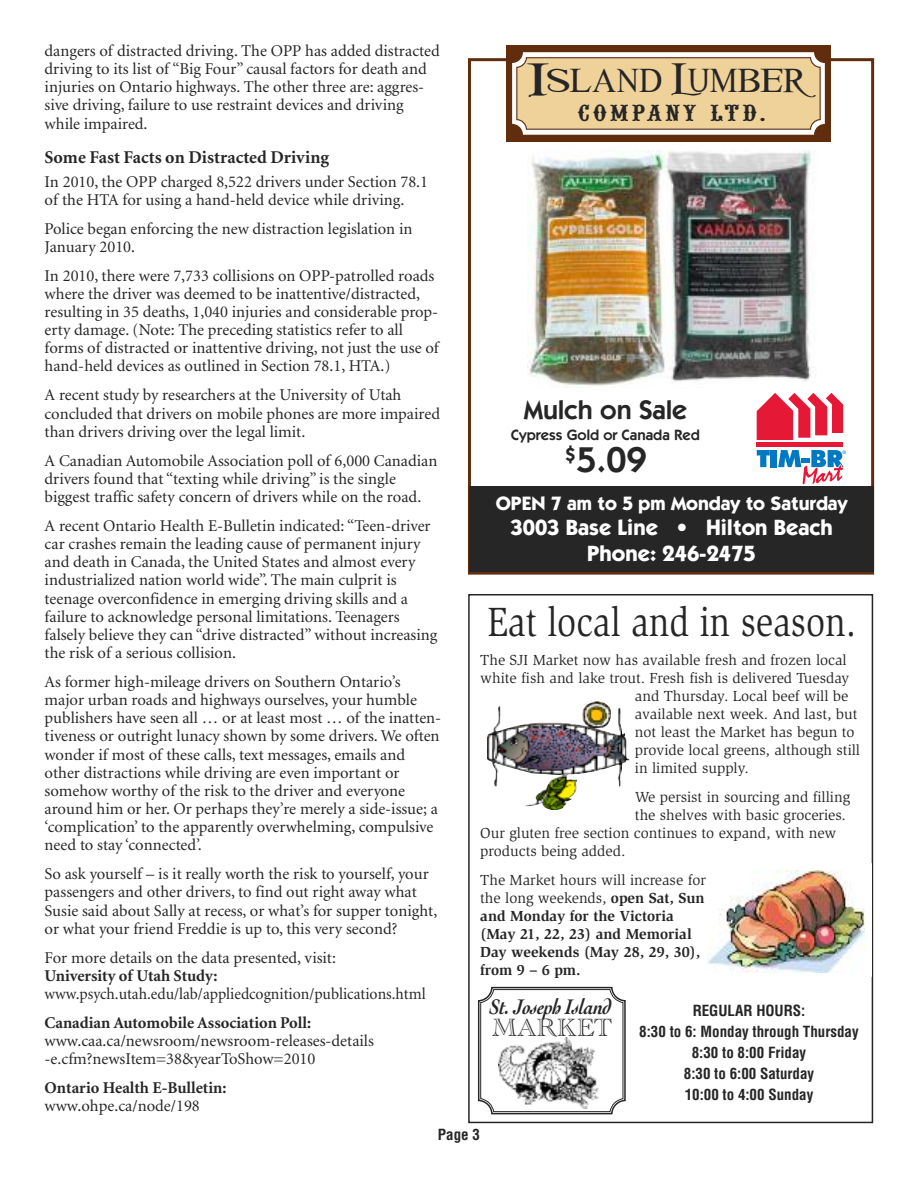
<style>
.page{position:relative;width:918px;height:1188px;background:#fff}
.page>*{position:absolute;margin:0;border:0;box-sizing:border-box;transform-origin:0 0}
.t1{font:42px "Slimbach";color:#272627;scale:.85 1}
.t2{font:36.6px "winob";color:#272627;scale:.94 1}
.t3{font:600 36px "Itc Kabel";color:#272627}
.t4{font:600 27px "Itc Kabel";color:#272627}
.t5{font:25.8px "Academy Engraved Let Plain";color:#272627}
.t6{font:24.45px "URW Wood Typ D";letter-spacing:.1em;color:#272627;scale:1.22 1}
.t7{font:italic 700 22.35px "Cochin";letter-spacing:-.02em;color:#272627;scale:.82 1}
.t8{font:700 22.2px/25.5px "Itc Kabel";color:#fff;text-align:center}
.t9{font:700 19.5px "Itc Kabel";color:#fff}
.t10{font:700 18px "Minion";color:#272627}
.t11{font:16.5px/18.1px "Minion";color:#272627}
.t12{font:700 16.5px "Minion";color:#272627}
.t13{font:16.5px "Minion";color:#272627;scale:.95 1}
.t14{font:15px "Slimbach";color:#272627}
.t15{font:700 15px/18px "Slimbach";color:#272627}
.t16{font:700 condensed 15px/21px "Helvetica";color:#272627;text-align:center}
.t17{font:600 15px "Itc Kabel";color:#272627}
.s1{font-weight:400}
</style>
<div class="page">
<div style="left:468px;top:594px;width:405px;height:529px;border:2px solid #272627"></div>
<svg style="left:478px;top:986px;width:148px;height:129px"></svg>
<img style="left:498px;top:1037px;width:101px;height:72px">
<img style="left:487px;top:701px;width:126px;height:37px">
<div style="left:708px;top:863px;width:164px;height:113px;background:#fff"></div>
<img style="left:708px;top:870px;width:157px;height:102px">
<div style="left:468px;top:58px;width:406px;height:517px;border:3px solid #622d0d"></div>
<div style="left:506px;top:45px;width:325px;height:97px;background:#622d0d"></div>
<div style="left:512px;top:52px;width:313px;height:83px;background:#fff;border-radius:11px"></div>
<svg style="left:516px;top:57px;width:305px;height:73px;background:#e8cb95"></svg>
<div style="left:469px;top:487px;width:405px;height:85px;background:#272627"></div>
<img style="left:528px;top:151px;width:288px;height:236px">
<svg style="left:756px;top:393px;width:90px;height:92px"></svg>
<p class="t11" style="left:45px;top:43px;width:397px">dangers of distracted driving. The OPP has added distracted driving to its list of “Big Four” causal factors for death and injuries on Ontario highways. The other three are: aggres&shy;sive driving, failure to use restraint devices and driving while impaired.</p>
<p class="t10" style="left:45px;top:150px;width:286px">Some Fast Facts on Distracted Driving</p>
<p class="t11" style="left:45px;top:173px;width:385px">In 2010, the OPP charged 8,522 drivers under Section 78.1 of the HTA for using a hand-held device while driving.</p>
<p class="t11" style="left:45px;top:221px;width:369px">Police began enforcing the new distraction legislation in<br>January 2010.</p>
<p class="t11" style="left:45px;top:268px;width:396px">In 2010, there were 7,733 collisions on OPP-patrolled roads where the driver was deemed to be inattentive/distracted, resulting in 35 deaths, 1,040 injuries and considerable prop&shy;erty damage. (Note: The preceding statistics refer to all forms of distracted or inattentive driving, not just the use of hand-held devices as outlined in Section 78.1, HTA.)</p>
<p class="t11" style="left:45px;top:387px;width:397px">A recent study by researchers at the University of Utah concluded that drivers on mobile phones are more impaired than drivers driving over the legal limit.</p>
<p class="t11" style="left:45px;top:453px;width:394px">A Canadian Automobile Association poll of 6,000 Canadian drivers found that “texting while driving” is the single biggest traffic safety concern of drivers while on the road.</p>
<p class="t11" style="left:45px;top:518px;width:394px">A recent Ontario Health E-Bulletin indicated: “Teen-driver car crashes remain the leading cause of permanent injury and death in Canada, the United States and almost every industrialized nation world wide”. The main culprit is teenage overconfidence in emerging driving skills and a failure to acknowledge personal limitations. Teenagers falsely believe they can “drive distracted” without increasing the risk of a serious collision.</p>
<p class="t11" style="left:45px;top:674px;width:398px">As former high-mileage drivers on Southern Ontario’s major urban roads and highways ourselves, your humble publishers have seen all … or at least most … of the inatten&shy;tiveness or outright lunacy shown by some drivers. We often wonder if most of these calls, text messages, emails and other distractions while driving are even important or somehow worthy of the risk to the driver and everyone around him or her. Or perhaps they’re merely a side-issue; a ‘complication’ to the apparently overwhelming, compulsive need to stay ‘connected’.</p>
<p class="t11" style="left:45px;top:866px;width:394px">So ask yourself – is it really worth the risk to yourself, your passengers and other drivers, to find out right away what Susie said about Sally at recess, or what’s for supper tonight, or what your friend Freddie is up to, this very second?</p>
<p class="t11" style="left:45px;top:950px;width:293px">For more details on the data presented, visit:</p>
<p class="t12" style="left:45px;top:969px;width:174px">University of Utah Study:</p>
<p class="t13" style="left:45px;top:987px;width:403px">www.psych.utah.edu/lab/appliedcognition/publications.html</p>
<p class="t12" style="left:45px;top:1016px;width:268px">Canadian Automobile Association Poll:</p>
<p class="t11" style="left:45px;top:1033px;width:331px">www.caa.ca/newsroom/newsroom-releases-details -e.cfm?newsItem=38&amp;yearToShow=2010</p>
<p class="t12" style="left:45px;top:1081px;width:183px">Ontario Health E-Bulletin:</p>
<p class="t11" style="left:45px;top:1098px;width:157px">www.ohpe.ca/node/198</p>
<h2 class="t2" style="left:527px;top:58px;width:297px">Island Lumber</h2>
<h3 class="t6" style="left:578px;top:98px;width:155px">COMPANY LTD.</h3>
<h3 class="t4" style="left:524px;top:400px;width:165px">Mulch on Sale</h3>
<p class="t17" style="left:511px;top:429px;width:190px">Cypress Gold or Canada Red</p>
<h3 class="t3" style="left:565px;top:448px;width:83px"><sup>$</sup>5.09</h3>
<p class="t9" style="left:496px;top:496px;width:353px">OPEN 7 am to 5 pm Monday to Saturday</p>
<h3 class="t8" style="left:510px;top:517px;width:324px">3003 Base Line • Hilton Beach<br>Phone: 246-2475</h3>
<h1 class="t1" style="left:487px;top:605px;width:435px">Eat local and in season.</h1>
<p class="t14" style="left:480px;top:654px;width:368px">The SJI Market now has available fresh and frozen local</p>
<p class="t14" style="left:480px;top:672px;width:371px">white fish and lake trout. Fresh fish is delivered Tuesday</p>
<p class="t14" style="left:635px;top:690px;width:215px">and Thursday. Local beef will be</p>
<p class="t14" style="left:635px;top:708px;width:224px">available next week. And last, but</p>
<p class="t14" style="left:635px;top:726px;width:221px">not least the Market has begun to</p>
<p class="t14" style="left:635px;top:744px;width:227px">provide local greens, although still</p>
<p class="t14" style="left:635px;top:762px;width:115px">in limited supply.</p>
<p class="t14" style="left:635px;top:791px;width:217px">We persist in sourcing and filling</p>
<p class="t14" style="left:635px;top:809px;width:213px">the shelves with basic groceries.</p>
<p class="t14" style="left:480px;top:827px;width:358px">Our gluten free section continues to expand, with new</p>
<p class="t14" style="left:480px;top:845px;width:147px">products being added.</p>
<p class="t15" style="left:480px;top:872px;width:227px"><span class="s1">The Market hours will increase for the long weekends,</span> open Sat, Sun and Monday for the Victoria (May 21, 22, 23) and Memorial<br>Day weekends (May 28, 29, 30), from 9 – 6 pm.</p>
<h3 class="t7" style="left:490px;top:993px;width:150px">St. Joseph Island</h3>
<h3 class="t5" style="left:492px;top:1012px;width:122px">MARKET</h3>
<p class="t16" style="left:639px;top:1000px;width:221px">REGULAR HOURS:<br>8:30 to 6: Monday through Thursday<br>8:30 to 8:00 Friday<br>8:30 to 6:00 Saturday<br>10:00 to 4:00 Sunday</p>
<p class="t16" style="left:438px;top:1124px;width:44px">Page 3</p>
</div>
